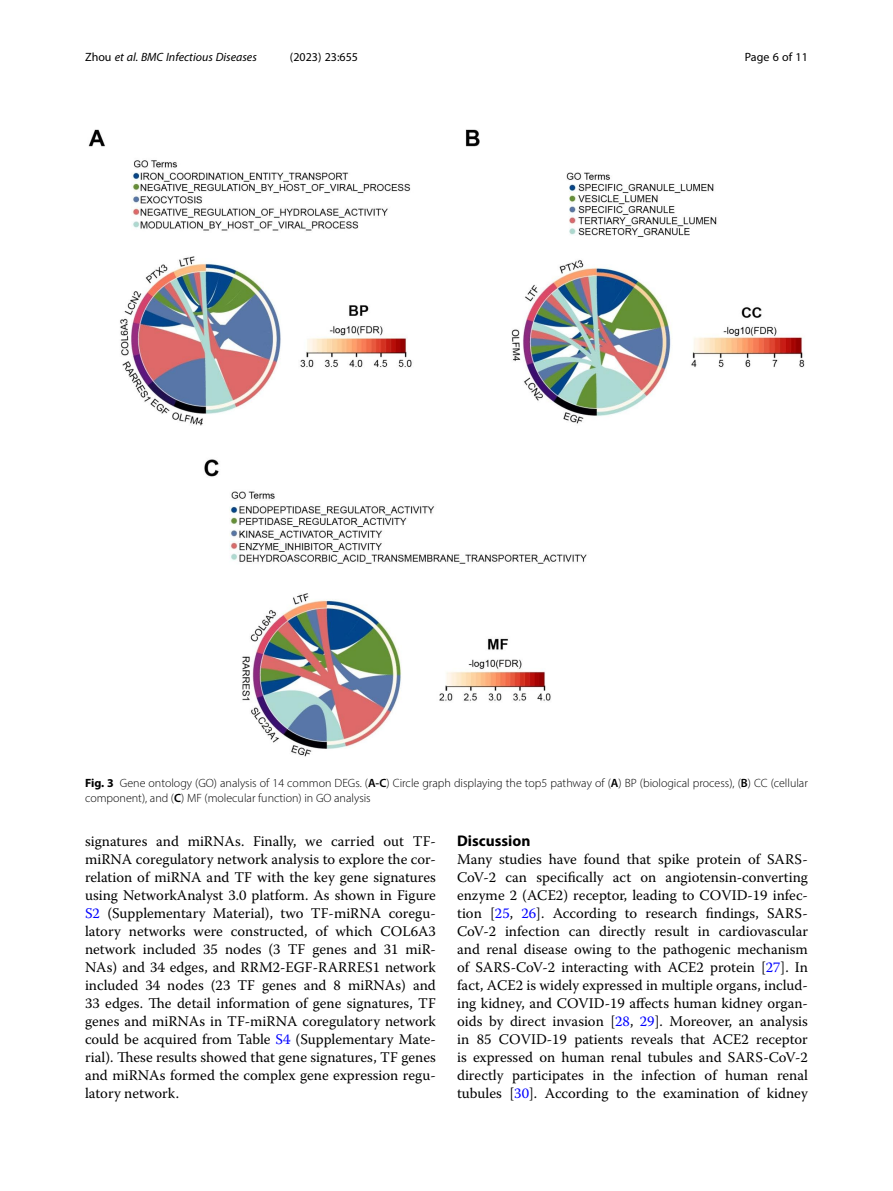
<style>
.page{position:relative;width:893px;height:1191px;background:#fff}
.page>*{position:absolute;margin:0;border:0;box-sizing:border-box;transform-origin:0 0}
.Head_1{font:700 15.45px "Myriad Pro";color:#000}
.Body_Text{font:14.7px/18px "Warnock Pro";color:#000;text-align:justify}
.Figure_Caption{font:300 12px/15px "Myriad Pro";color:#000}
.t1{font:italic 12px "Myriad Pro";color:#000}
.t2{font:12px "Myriad Pro";color:#000}
.s1{font-style:normal}
.s2{font-weight:700}
.s3{font-weight:600}
.s4{color:#00f}
</style>
<div class="page">
<img style="left:88px;top:129px;width:717px;height:628px">
<p class="t1" style="left:85px;top:50px;width:173px"><span class="s1">Zhou</span> et al. BMC Infectious Diseases</p>
<p class="t2" style="left:290px;top:50px;width:70px">(2023) 23:655</p>
<p class="t2" style="left:745px;top:50px;width:65px">Page 6 of 11</p>
<p class="Figure_Caption" style="left:85px;top:775px;width:724px"><span class="s2">Fig. 3</span> Gene ontology (GO) analysis of 14 common DEGs. (<span class="s3">A-C</span>) Circle graph displaying the top5 pathway of (<span class="s3">A</span>) BP (biological process), (<span class="s3">B</span>) CC (cellular component), and (<span class="s3">C</span>) MF (molecular function) in GO analysis</p>
<p class="Body_Text" style="left:85px;top:832px;width:352px">signatures and miRNAs. Finally, we carried out TF&shy;miRNA coregulatory network analysis to explore the cor&shy;relation of miRNA and TF with the key gene signatures using NetworkAnalyst 3.0 platform. As shown in Figure <span class="s4">S2</span> (Supplementary Material), two TF-miRNA coregu&shy;latory networks were constructed, of which COL6A3 network included 35 nodes (3 TF genes and 31 miR-NAs) and 34 edges, and RRM2-EGF-RARRES1 network included 34 nodes (23 TF genes and 8 miRNAs) and 33 edges. The detail information of gene signatures, TF genes and miRNAs in TF-miRNA coregulatory network could be acquired from Table <span class="s4">S4</span> (Supplementary Mate&shy;rial). These results showed that gene signatures, TF genes and miRNAs formed the complex gene expression regu&shy;latory network.</p>
<p class="Head_1" style="left:457px;top:831px;width:75px">Discussion</p>
<p class="Body_Text" style="left:457px;top:850px;width:352px">Many studies have found that spike protein of SARS-CoV-2 can specifically act on angiotensin-converting enzyme 2 (ACE2) receptor, leading to COVID-19 infec&shy;tion [<span class="s4">25</span>, <span class="s4">26</span>]. According to research findings, SARS-CoV-2 infection can directly result in cardiovascular and renal disease owing to the pathogenic mechanism of SARS-CoV-2 interacting with ACE2 protein [<span class="s4">27</span>]. In fact, ACE2 is widely expressed in multiple organs, includ&shy;ing kidney, and COVID-19 affects human kidney organ&shy;oids by direct invasion [<span class="s4">28</span>, <span class="s4">29</span>]. Moreover, an analysis in 85 COVID-19 patients reveals that ACE2 receptor is expressed on human renal tubules and SARS-CoV-2 directly participates in the infection of human renal tubules [<span class="s4">30</span>]. According to the examination of kidney</p>
</div>
